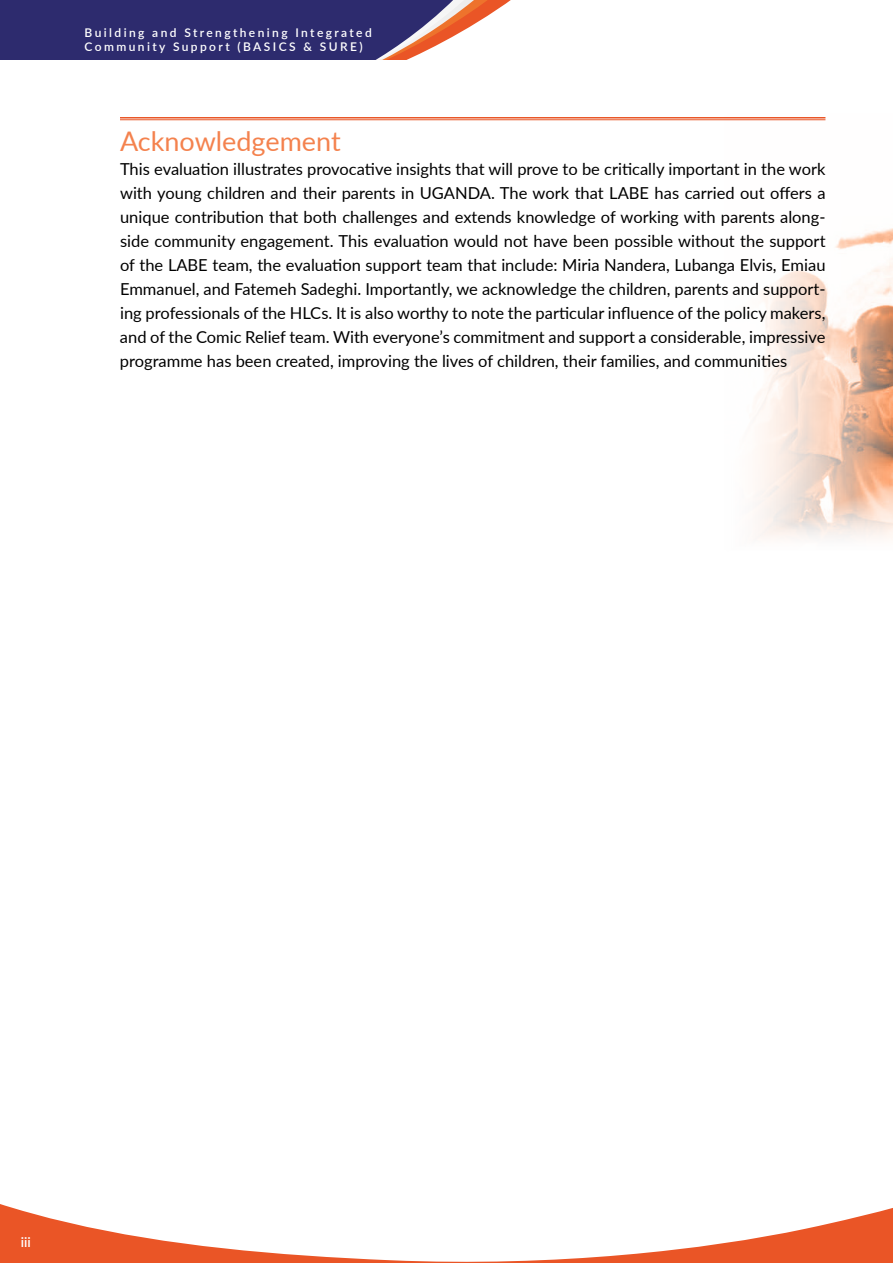
<style>
.page{position:relative;width:893px;height:1263px;background:#fff}
.page>*{position:absolute;margin:0;border:0;box-sizing:border-box;transform-origin:0 0}
.t1{font:27px "Lato";color:#f4824e}
.t2{font:16.5px/24px "Lato";color:#000;text-align:justify}
.t3{font:600 13.5px "Lato";color:#fff}
.t4{font:600 12px/14.4px "Lato";letter-spacing:.2em;color:#fff}
</style>
<div class="page">
<svg style="left:0;top:0;width:511px;height:60px;background:#50467a"></svg>
<svg style="left:0;top:1204px;width:893px;height:59px"></svg>
<img style="left:711px;top:117px;width:182px;height:421px">
<hr style="left:120px;top:117px;width:705px;height:2px;background:#e95526">
<hr style="left:120px;top:119px;width:705px;height:1px;background:#e95526">
<p class="t4" style="left:85px;top:25px;width:289px">Building and Strengthening Integrated<br>Community Support (BASICS &amp; SURE)</p>
<h1 class="t1" style="left:120px;top:122px;width:222px">Acknowledgement</h1>
<p class="t2" style="left:120px;top:156px;width:707px">This evaluation illustrates provocative insights that will prove to be critically important in the work with young children and their parents in UGANDA. The work that LABE has carried out offers a unique contribution that both challenges and extends knowledge of working with parents along&shy;side community engagement. This evaluation would not have been possible without the support of the LABE team, the evaluation support team that include: Miria Nandera, Lubanga Elvis, Emiau Emmanuel, and Fatemeh Sadeghi. Importantly, we acknowledge the children, parents and support&shy;ing professionals of the HLCs. It is also worthy to note the particular influence of the policy makers, and of the Comic Relief team. With everyone’s commitment and support a considerable, impressive programme has been created, improving the lives of children, their families, and communities</p>
<p class="t3" style="left:21px;top:1232px;width:12px">iii</p>
</div>
